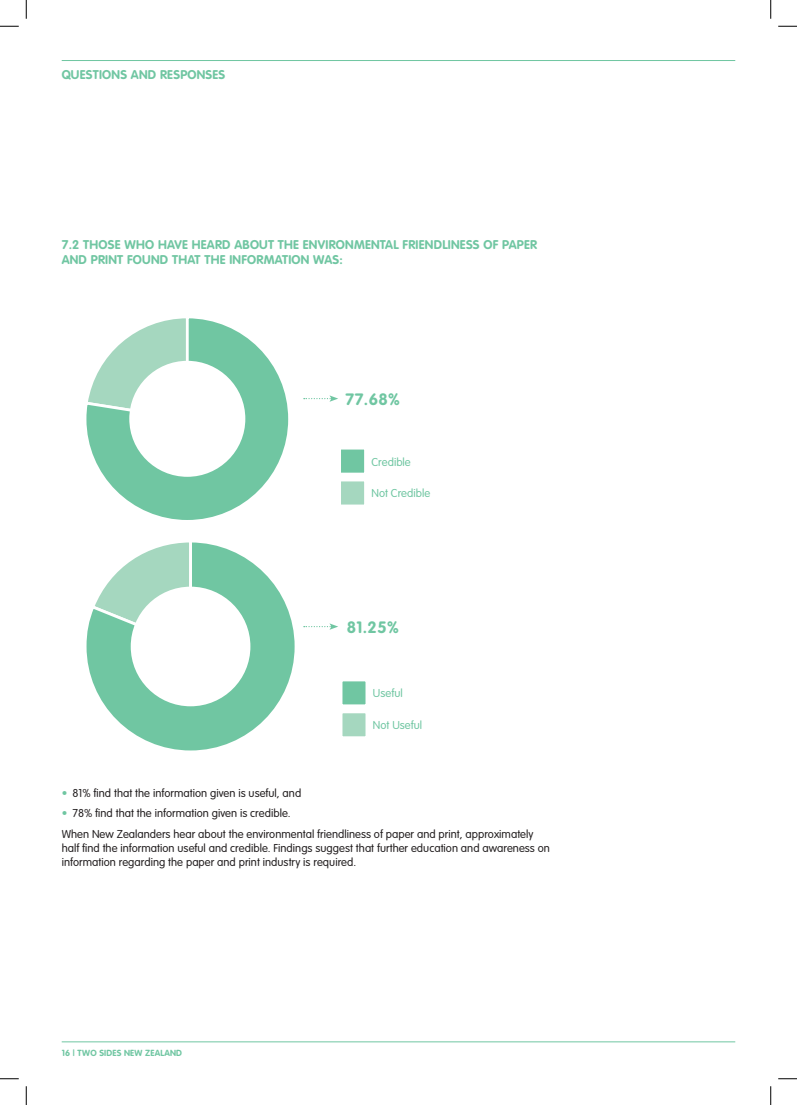
<style>
.page{position:relative;width:797px;height:1105px;background:#fff}
.page>*{position:absolute;margin:0;border:0;box-sizing:border-box;transform-origin:0 0}
.t1{font:700 16.25px "VAG Rounded";letter-spacing:.025em;color:#70c6a2}
.t2{font:700 12.5px/15px "VAG Rounded";letter-spacing:.02em;color:#70c6a2}
.t3{font:300 11.25px/20.9px "VAG Rounded";letter-spacing:.005em;color:#231f20}
.t4{font:300 11.25px "VAG Rounded";letter-spacing:.005em;color:#70c6a2}
.t5{font:700 8.75px "VAG Rounded";letter-spacing:.02em;color:#70c6a2}
.s1{color:#70c6a2}
</style>
<div class="page">
<hr style="left:62px;top:1041px;width:673px;height:1px;background:#70c6a2">
<hr style="left:62px;top:60px;width:673px;height:1px;background:#70c6a2">
<div style="left:338px;top:447px;width:29px;height:28px;background:#70c6a2;border:3px solid #fff"></div>
<div style="left:339px;top:678px;width:29px;height:29px;background:#70c6a2;border:3px solid #fff"></div>
<div style="left:338px;top:479px;width:29px;height:28px;background:#a5d7bf;border:3px solid #fff"></div>
<div style="left:339px;top:710px;width:29px;height:29px;background:#a5d7bf;border:3px solid #fff"></div>
<svg style="left:304px;top:395px;width:34px;height:7px"></svg>
<svg style="left:304px;top:623px;width:34px;height:7px"></svg>
<svg style="left:86px;top:542px;width:209px;height:209px"></svg>
<div style="left:131px;top:587px;width:119px;height:119px;background:#fff;border-radius:50%"></div>
<svg style="left:86px;top:318px;width:203px;height:202px"></svg>
<div style="left:129px;top:361px;width:116px;height:116px;background:#fff;border-radius:50%"></div>
<svg style="left:0;top:25px;width:19px;height:2px"></svg>
<svg style="left:778px;top:25px;width:19px;height:2px"></svg>
<svg style="left:0;top:1078px;width:19px;height:1px"></svg>
<svg style="left:778px;top:1078px;width:19px;height:1px"></svg>
<svg style="left:25px;top:0;width:2px;height:19px"></svg>
<svg style="left:25px;top:1086px;width:2px;height:19px"></svg>
<svg style="left:770px;top:0;width:1px;height:19px"></svg>
<svg style="left:770px;top:1086px;width:1px;height:19px"></svg>
<p class="t2" style="left:62px;top:67px;width:165px">QUESTIONS AND RESPONSES</p>
<p class="t2" style="left:62px;top:237px;width:477px">7.2 THOSE WHO HAVE HEARD ABOUT THE ENVIRONMENTAL FRIENDLINESS OF PAPER<br>AND PRINT FOUND THAT THE INFORMATION WAS:</p>
<h1 class="t1" style="left:345px;top:390px;width:56px">77.68%</h1>
<p class="t4" style="left:371px;top:455px;width:41px">Credible</p>
<p class="t4" style="left:371px;top:487px;width:60px">Not Credible</p>
<h1 class="t1" style="left:347px;top:618px;width:54px">81.25%</h1>
<p class="t4" style="left:373px;top:687px;width:31px">Useful</p>
<p class="t4" style="left:373px;top:719px;width:51px">Not Useful</p>
<p class="t3" style="left:62px;top:782px;width:241px"><span class="s1">•</span> 81% find that the information given is useful, and</p>
<p class="t3" style="left:62px;top:803px;width:473px"><span class="s1">•</span> 78% find that the information given is credible.<br>When New Zealanders hear about the environmental friendliness of paper and print, approximately</p>
<p class="t3" style="left:62px;top:841px;width:490px;line-height:13.8px">half find the information useful and credible. Findings suggest that further education and awareness on information regarding the paper and print industry is required.</p>
<p class="t5" style="left:62px;top:1048px;width:122px">16 | TWO SIDES NEW ZEALAND</p>
</div>
